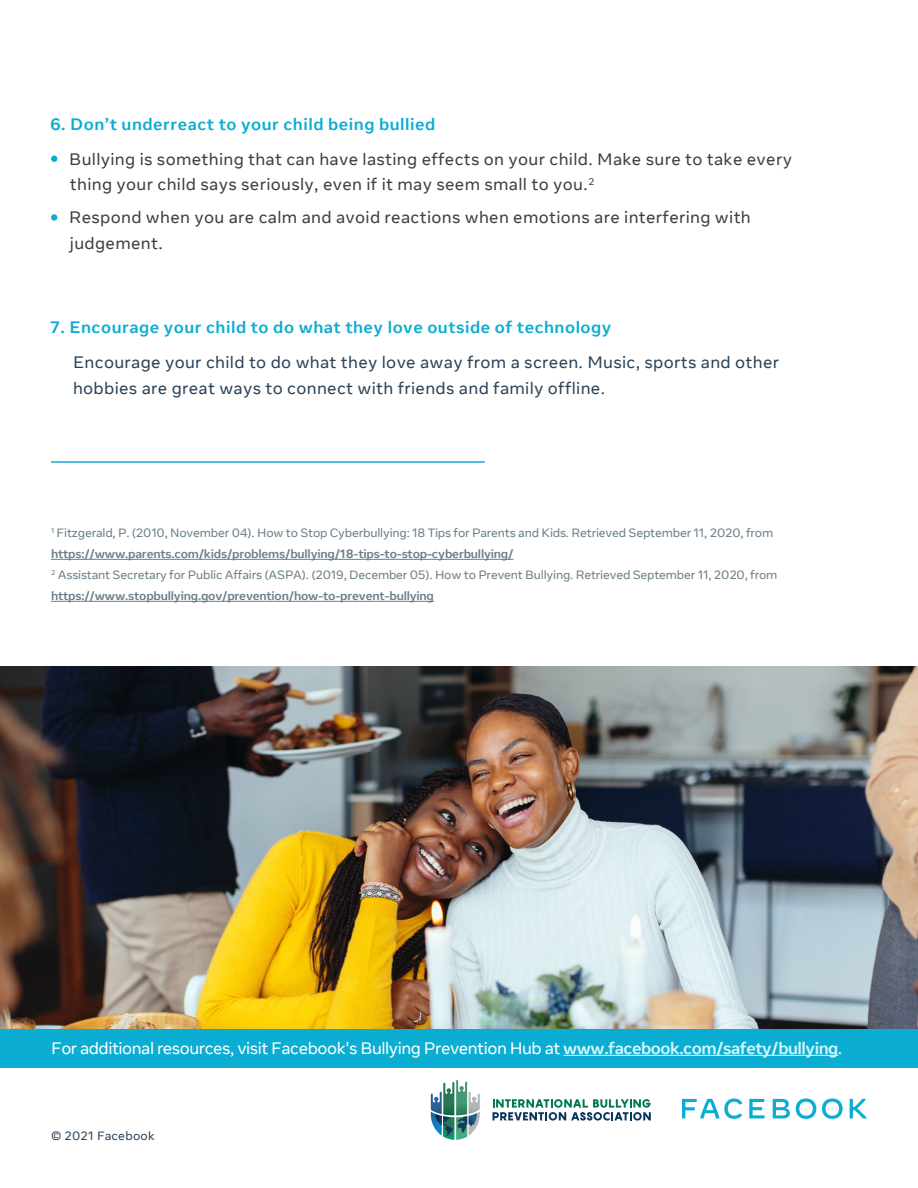
<style>
.page{position:relative;width:918px;height:1188px;background:#fff}
.page>*{position:absolute;margin:0;border:0;box-sizing:border-box;transform-origin:0 0}
.t1{font:16.5px/25.5px "Optimistic Text";letter-spacing:.02em;color:#3f3f3f}
.t2{font:16.5px/25.5px "Optimistic Text";letter-spacing:.02em;color:#2b445a}
.t3{font:700 16.5px "Optimistic Text";letter-spacing:.03em;color:#0badd3}
.t4{font:16.5px "Optimistic Text";letter-spacing:-.03em;color:#fff}
.t5{font:12px/21px "Optimistic Text";letter-spacing:-.015em;color:#6b7f89}
.t6{font:12px "Optimistic Text";letter-spacing:.02em;color:#2b445a}
.s1{font-weight:700}
.s2{font-weight:700;color:#d4f8fc}
</style>
<div class="page">
<svg style="left:682px;top:1099px;width:60px;height:20px"></svg>
<svg style="left:749px;top:1099px;width:16px;height:19px"></svg>
<svg style="left:773px;top:1099px;width:17px;height:19px"></svg>
<svg style="left:796px;top:1099px;width:20px;height:20px"></svg>
<svg style="left:822px;top:1099px;width:21px;height:20px"></svg>
<svg style="left:850px;top:1099px;width:17px;height:19px"></svg>
<svg style="left:493px;top:1099px;width:158px;height:22px"></svg>
<svg style="left:431px;top:1080px;width:49px;height:60px"></svg>
<svg style="left:51px;top:156px;width:6px;height:6px"></svg>
<div style="left:51px;top:214px;width:6px;height:7px;background:#0badd3;border-radius:50%"></div>
<img style="left:0;top:666px;width:918px;height:363px">
<div style="left:0;top:1029px;width:918px;height:39px;background:#0badd3"></div>
<hr style="left:563px;top:1055px;width:275px;height:1px;background:#d4f8fc">
<hr style="left:51px;top:559px;width:462px;height:1px;background:#6b7f89">
<hr style="left:51px;top:601px;width:383px;height:1px;background:#6b7f89">
<hr style="left:51px;top:461px;width:434px;height:2px;background:#0badd3">
<h1 class="t3" style="left:50px;top:114px;width:387px">6. Don’t underreact to your child being bullied</h1>
<h1 class="t1" style="left:69px;top:147px;width:724px">Bullying is something that can have lasting effects on your child. Make sure to take every thing your child says seriously, even if it may seem small to you.<sup>2</sup></h1>
<h1 class="t1" style="left:69px;top:205px;width:683px">Respond when you are calm and avoid reactions when emotions are interfering with judgement.</h1>
<h1 class="t3" style="left:50px;top:317px;width:563px">7. Encourage your child to do what they love outside of technology</h1>
<h1 class="t2" style="left:73px;top:350px;width:708px">Encourage your child to do what they love away from a screen. Music, sports and other hobbies are great ways to connect with friends and family offline.</h1>
<p class="t5" style="left:51px;top:523px;width:728px"><sup>1</sup> Fitzgerald, P. (2010, November 04). How to Stop Cyberbullying: 18 Tips for Parents and Kids. Retrieved September 11, 2020, from <span class="s1">https://www.parents.com/kids/problems/bullying/18-tips-to-stop-cyberbullying/<br></span><sup>2</sup> Assistant Secretary for Public Affairs (ASPA). (2019, December 05). How to Prevent Bullying. Retrieved September 11, 2020, from <span class="s1">https://www.stopbullying.gov/prevention/how-to-prevent-bullying</span></p>
<h1 class="t4" style="left:51px;top:1038px;width:793px">For additional resources, visit Facebook's Bullying Prevention Hub at <span class="s2">www.facebook.com/safety/bullying</span>.</h1>
<p class="t6" style="left:51px;top:1128px;width:105px">© 2021 Facebook</p>
</div>
